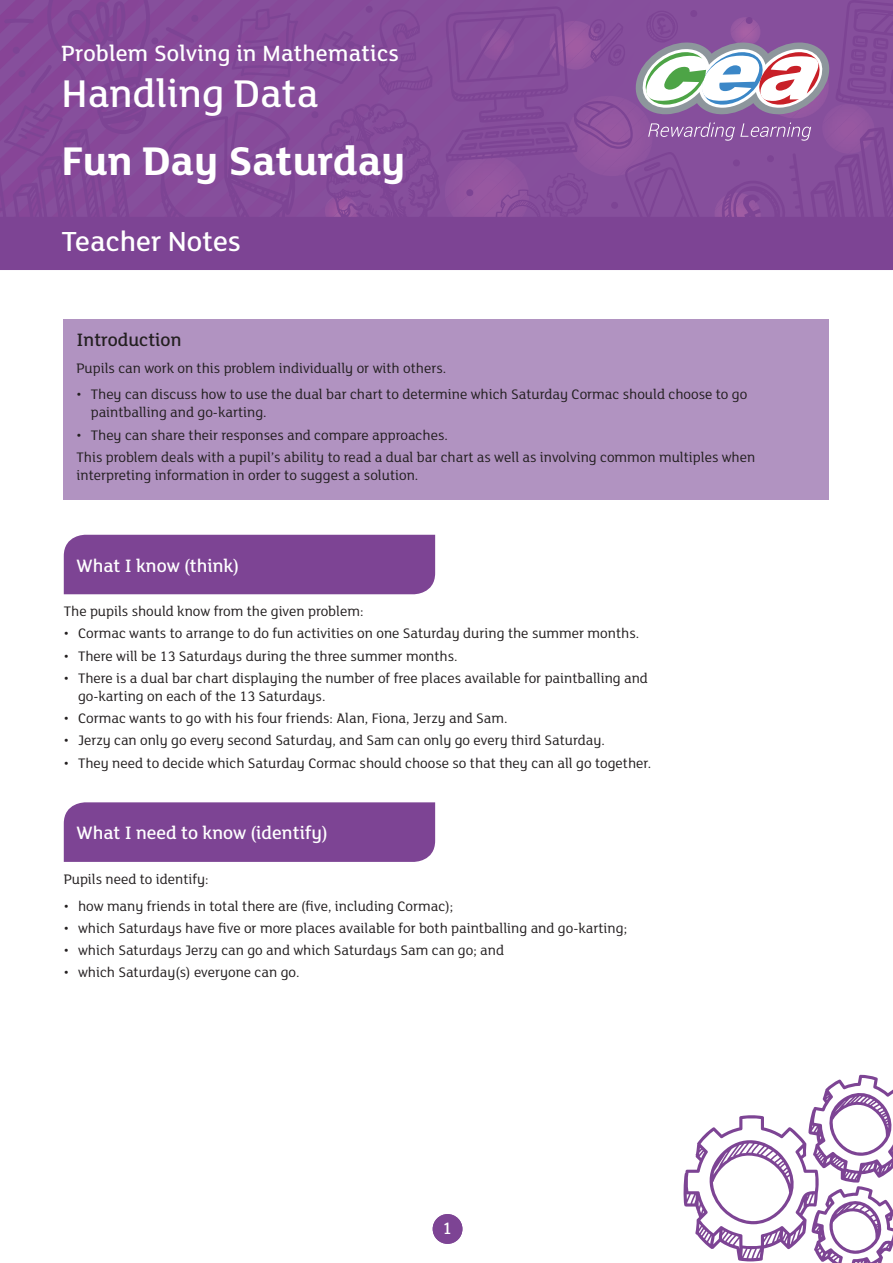
<style>
.page{position:relative;width:893px;height:1263px;background:#fff}
.page>*{position:absolute;margin:0;border:0;box-sizing:border-box;transform-origin:0 0}
.t1{font:700 43.5px "FS Lola";color:#fff}
.t2{font:500 42px "FS Lola";color:#fff}
.t3{font:500 30px "FS Lola";color:#fff}
.t4{font:500 24px "FS Lola";letter-spacing:.01em;color:#fff}
.t5{font:500 19.5px "FS Lola";color:#fff}
.t6{font:500 19.5px "FS Lola";color:#231f20}
.t7{font:500 18px "FS Lola";color:#fff}
.Bullets{font:15px/18px "FS Lola";color:#231f20}
.tabs{font:15px "FS Lola";color:#231f20}
</style>
<div class="page">
<div style="left:64px;top:319px;width:765px;height:181px;background:#b193c1"></div>
<div style="left:433px;top:1214px;width:29px;height:30px;background:#7d4494;border-radius:50%"></div>
<div style="left:64px;top:802px;width:371px;height:60px;background:#7d4494"></div>
<div style="left:64px;top:535px;width:371px;height:59px;background:#7d4494"></div>
<svg style="left:683px;top:1075px;width:210px;height:188px"></svg>
<hr style="left:0;top:266px;width:893px;height:4px;background:#7d4494">
<svg style="left:0;top:0;width:893px;height:266px;background:#86509a"></svg>
<h3 class="t4" style="left:62px;top:37px;width:339px">Problem Solving in Mathematics</h3>
<h2 class="t2" style="left:62px;top:66px;width:258px">Handling Data</h2>
<h1 class="t1" style="left:62px;top:131px;width:345px">Fun Day Saturday</h1>
<h3 class="t3" style="left:62px;top:222px;width:181px">Teacher Notes</h3>
<p class="t6" style="left:77px;top:327px;width:106px">Introduction</p>
<p class="tabs" style="left:77px;top:358px;width:371px">Pupils can work on this problem individually or with others.</p>
<p class="Bullets" style="left:91px;top:385px;width:658px;text-indent:-14px">• They can discuss how to use the dual bar chart to determine which Saturday Cormac should choose to go paintballing and go-karting.</p>
<p class="Bullets" style="left:77px;top:425px;width:373px">• They can share their responses and compare approaches.</p>
<p class="Bullets" style="left:77px;top:447px;width:680px">This problem deals with a pupil’s ability to read a dual bar chart as well as involving common multiples when interpreting information in order to suggest a solution.</p>
<p class="t5" style="left:77px;top:553px;width:164px">What I know (think)</p>
<p class="Bullets" style="left:64px;top:602px;width:301px">The pupils should know from the given problem:</p>
<p class="Bullets" style="left:64px;top:624px;width:577px">• Cormac wants to arrange to do fun activities on one Saturday during the summer months.</p>
<p class="Bullets" style="left:64px;top:646px;width:395px">• There will be 13 Saturdays during the three summer months.</p>
<p class="Bullets" style="left:78px;top:668px;width:571px;text-indent:-14px">• There is a dual bar chart displaying the number of free places available for paintballing and go-karting on each of the 13 Saturdays.</p>
<p class="Bullets" style="left:64px;top:709px;width:445px">• Cormac wants to go with his four friends: Alan, Fiona, Jerzy and Sam.</p>
<p class="Bullets" style="left:64px;top:731px;width:543px">• Jerzy can only go every second Saturday, and Sam can only go every third Saturday.</p>
<p class="Bullets" style="left:64px;top:753px;width:589px">• They need to decide which Saturday Cormac should choose so that they can all go together.</p>
<p class="t5" style="left:77px;top:820px;width:253px">What I need to know (identify)</p>
<p class="tabs" style="left:64px;top:869px;width:146px">Pupils need to identify:</p>
<p class="Bullets" style="left:64px;top:896px;width:391px">• how many friends in total there are (five, including Cormac);</p>
<p class="Bullets" style="left:64px;top:918px;width:565px">• which Saturdays have five or more places available for both paintballing and go-karting;</p>
<p class="Bullets" style="left:64px;top:941px;width:442px">• which Saturdays Jerzy can go and which Saturdays Sam can go; and</p>
<p class="Bullets" style="left:64px;top:963px;width:237px">• which Saturday(s) everyone can go.</p>
<p class="t7" style="left:442px;top:1216px;width:11px">1</p>
</div>
